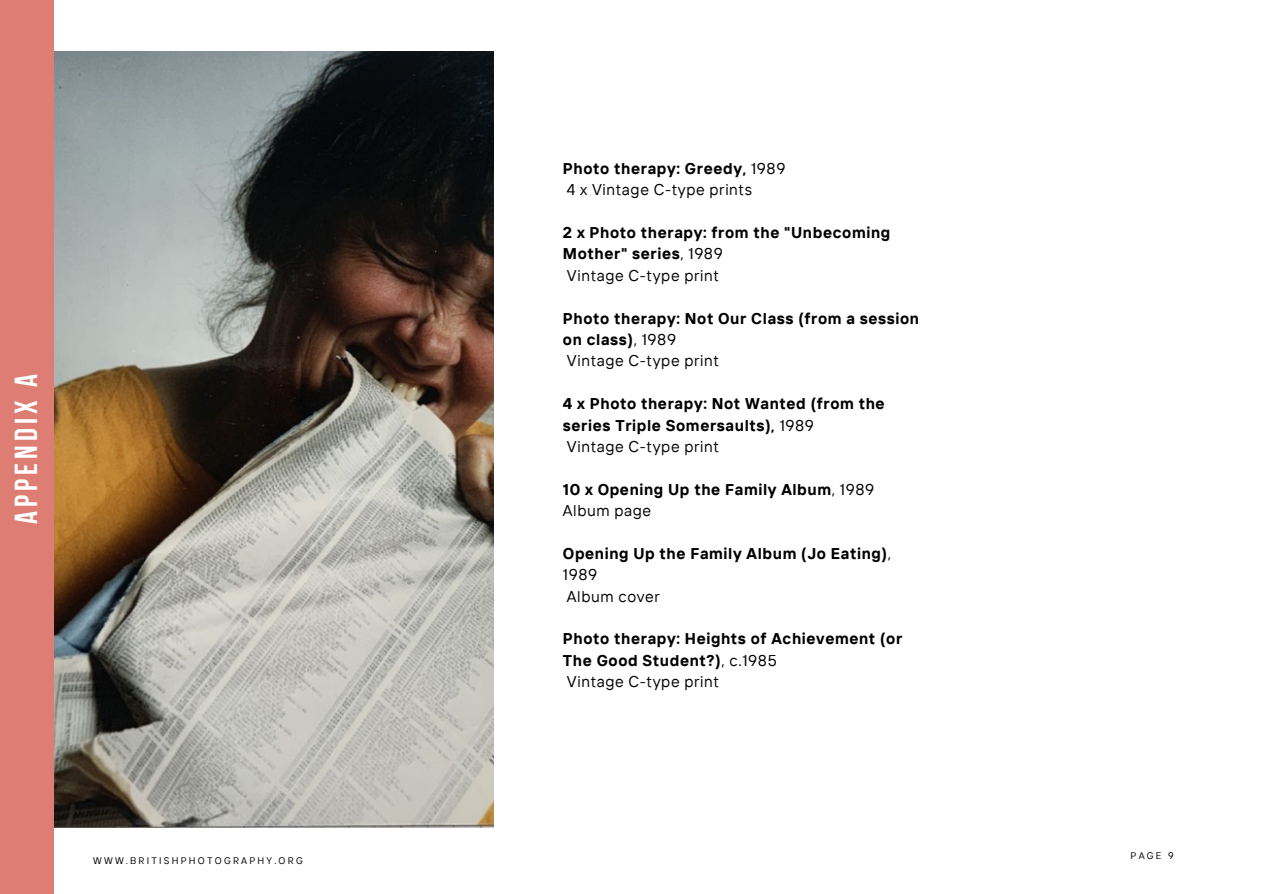
<style>
.page{position:relative;width:1263px;height:894px;background:#fff}
.page>*{position:absolute;margin:0;border:0;box-sizing:border-box;transform-origin:0 0}
.t1{font:31.8px "Bebas Neue Cyrillic";letter-spacing:.13em;color:#fff}
.t2{font:700 15.6px/21.3px "TT Interphases";letter-spacing:.04em;color:#000001}
.t3{font:15.6px/21.3px "TT Interphases";letter-spacing:.04em;color:#000001}
.t4{font:9.6px "TT Interphases";letter-spacing:.23em;color:#000001}
.s1{font-weight:700}
.s2{font-weight:400}
</style>
<div class="page">
<div style="left:0;top:0;width:54px;height:893px;background:#dd7d74"></div>
<img style="left:54px;top:52px;width:439px;height:775px">
<h1 class="t1" style="left:13px;top:524px;width:151px;rotate:-90deg">APPENDIX A</h1>
<p class="t4" style="left:93px;top:854px;width:211px">WWW.BRITISHPHOTOGRAPHY.ORG</p>
<p class="t3" style="left:563px;top:157px;width:224px"><span class="s1">Photo therapy: Greedy,</span> 1989<br>4 x Vintage C-type prints</p>
<p class="t2" style="left:563px;top:221px;width:329px">2 x Photo therapy: from the "Unbecoming<br>Mother" series<span class="s2">, 1989<br>Vintage C-type print</span></p>
<p class="t2" style="left:563px;top:307px;width:358px">Photo therapy: Not Our Class (from a session on class)<span class="s2">, 1989<br>Vintage C-type print</span></p>
<p class="t2" style="left:563px;top:392px;width:323px">4 x Photo therapy: Not Wanted (from the series Triple Somersaults), <span class="s2">1989<br>Vintage C-type print</span></p>
<p class="t2" style="left:563px;top:478px;width:313px">10 x Opening Up the Family Album<span class="s2">, 1989<br>Album page</span></p>
<p class="t2" style="left:563px;top:542px;width:330px">Opening Up the Family Album (Jo Eating)<span class="s2">,<br>1989<br>Album cover</span></p>
<p class="t2" style="left:563px;top:627px;width:341px">Photo therapy: Heights of Achievement (or<br>The Good Student?)<span class="s2">, c.1985<br>Vintage C-type print</span></p>
<p class="t4" style="left:1131px;top:848px;width:45px">PAGE 9</p>
</div>
